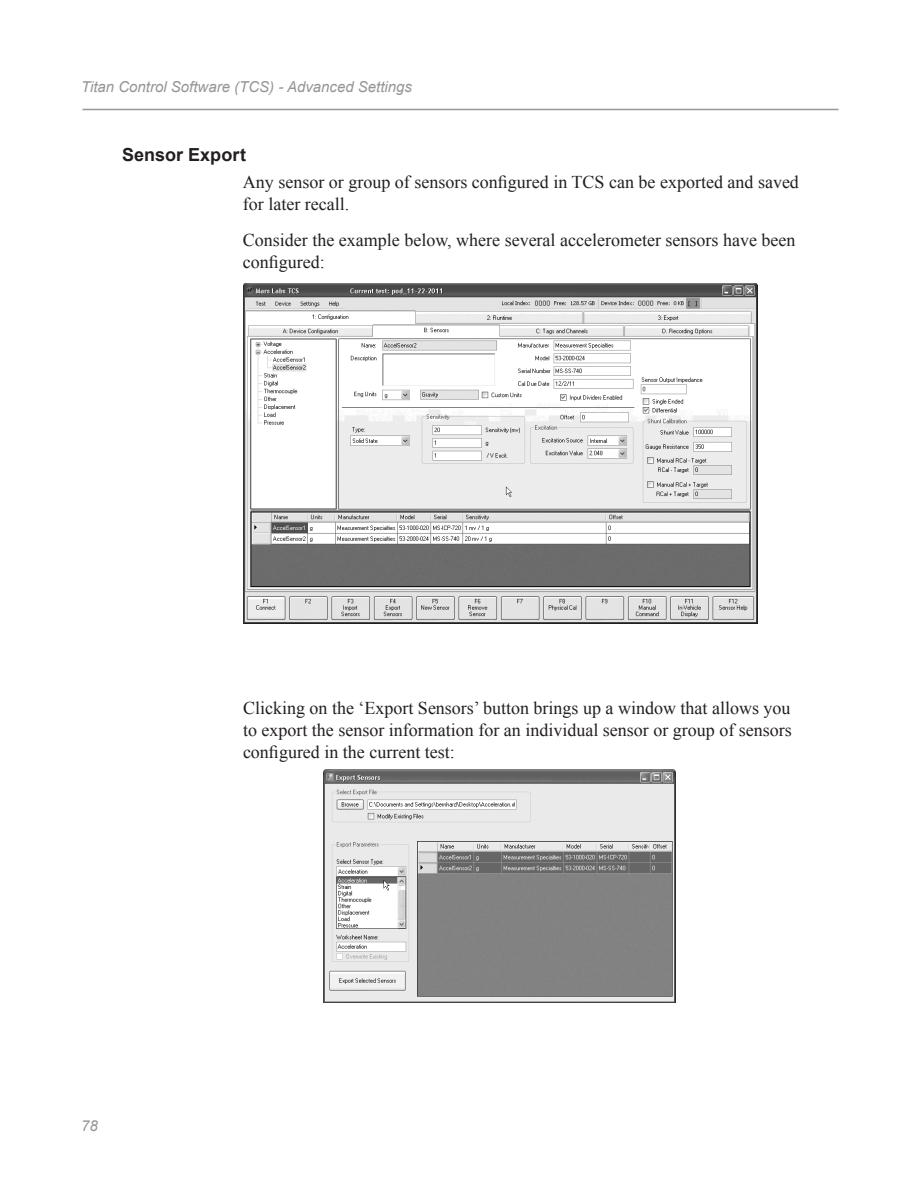
<style>
.page{position:relative;width:918px;height:1188px;background:#fff}
.page>*{position:absolute;margin:0;border:0;box-sizing:border-box;transform-origin:0 0}
.SoundEditor_Body_Te{font:18px/21.6px "Times New Roman";color:#231f20}
.Subsection{font:700 18px "Arial";color:#231f20}
.t1{font:italic 15px "Arial";color:#939598}
</style>
<div class="page">
<hr style="left:82px;top:109px;width:756px;height:1px;background:#95979a">
<img style="left:324px;top:770px;width:352px;height:232px">
<img style="left:244px;top:283px;width:513px;height:340px">
<p class="t1" style="left:81px;top:77px;width:333px">Titan Control Software (TCS) - Advanced Settings</p>
<p class="Subsection" style="left:122px;top:143px;width:125px">Sensor Export</p>
<p class="SoundEditor_Body_Te" style="left:243px;top:171px;width:558px">Any sensor or group of sensors configured in TCS can be exported and saved for later recall.</p>
<p class="SoundEditor_Body_Te" style="left:243px;top:229px;width:554px">Consider the example below, where several accelerometer sensors have been configured:</p>
<p class="t1" style="left:81px;top:1116px;width:18px">78</p>
<p class="SoundEditor_Body_Te" style="left:243px;top:697px;width:550px;text-align:justify">Clicking on the ‘Export Sensors’ button brings up a window that allows you to export the sensor information for an individual sensor or group of sensors configured in the current test:</p>
</div>
